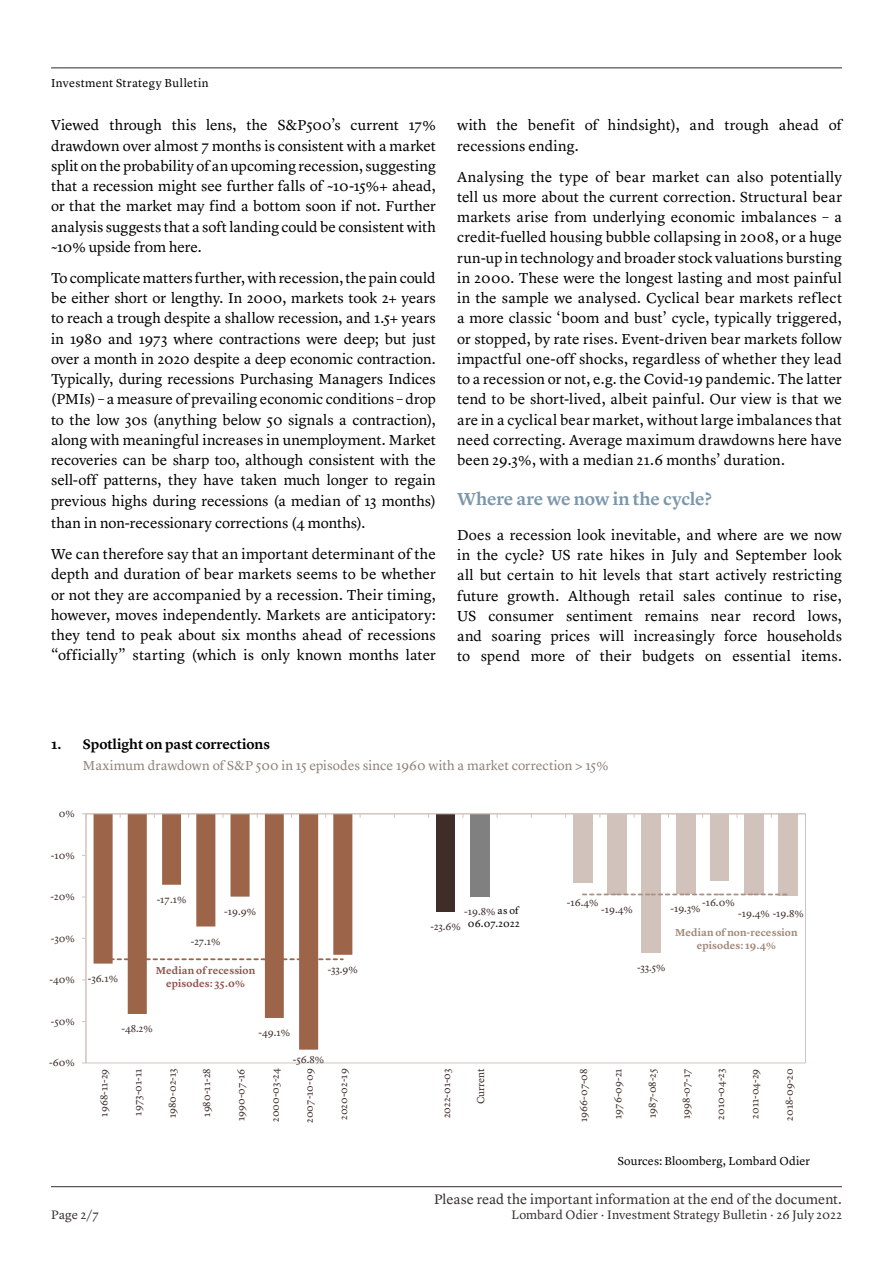
<style>
.page{position:relative;width:893px;height:1263px;background:#fff}
.page>*{position:absolute;margin:0;border:0;box-sizing:border-box;transform-origin:0 0}
.t1{font:600 18px "Lyon Text";letter-spacing:-.015em;color:#7c97ab}
.t2{font:15px/20.2px "Lyon Text";letter-spacing:.005em;color:#000;text-align:justify}
.t3{font:14.25px "Lyon Text";color:#372f2d}
.t4{font:600 14.25px "Lyon Text";letter-spacing:-.005em;color:#000}
.t5{font:13.5px "Lyon Text";letter-spacing:.005em;color:#8e8279}
.t6{font:12.75px "Lyon Text";letter-spacing:.005em;color:#372f2d}
.t7{font:12px "Lyon Text";letter-spacing:.02em;color:#000}
.t8{font:10.5px "Lyon Text";color:#3f2d2a}
.t9{font:600 10.5px/12.6px "Lyon Text";letter-spacing:.01em;color:#9f8677;text-align:center}
.t10{font:600 10.5px/12.6px "Lyon Text";letter-spacing:.01em;color:#92524b;text-align:center}
.t11{font:10.5px "Lyon Text";letter-spacing:.015em;color:#000}
.s1{color:#000}
</style>
<div class="page">
<hr style="left:51px;top:68px;width:791px;height:1px;background:#332926">
<hr style="left:51px;top:1186px;width:791px;height:1px;background:#372f2d">
<div style="left:436px;top:814px;width:19px;height:98px;background:#3f2d2a"></div>
<div style="left:470px;top:814px;width:20px;height:82px;background:#808080"></div>
<div style="left:573px;top:814px;width:19px;height:68px;background:#d1c3bc"></div>
<div style="left:607px;top:814px;width:19px;height:80px;background:#d1c3bc"></div>
<div style="left:642px;top:814px;width:19px;height:139px;background:#d1c3bc"></div>
<div style="left:676px;top:814px;width:19px;height:80px;background:#d1c3bc"></div>
<div style="left:710px;top:814px;width:19px;height:66px;background:#d1c3bc"></div>
<div style="left:745px;top:814px;width:19px;height:80px;background:#d1c3bc"></div>
<div style="left:779px;top:814px;width:19px;height:82px;background:#d1c3bc"></div>
<svg style="left:94px;top:814px;width:258px;height:236px"></svg>
<hr style="left:86px;top:814px;width:1px;height:249px;background:#d1c3bc">
<hr style="left:86px;top:813px;width:719px;height:1px;background:#d1c3bc">
<svg style="left:82px;top:813px;width:5px;height:5px"></svg>
<svg style="left:583px;top:893px;width:205px;height:2px"></svg>
<svg style="left:103px;top:958px;width:240px;height:2px"></svg>
<p class="t7" style="left:51px;top:73px;width:159px">Investment Strategy Bulletin</p>
<p class="t2" style="left:51px;top:114px;width:386px">Viewed through this lens, the S&amp;P500’s current 17% drawdown over almost 7 months is consistent with a market split on the probability of an upcoming recession, suggesting that a recession might see further falls of ~10-15%+ ahead, or that the market may find a bottom soon if not. Further analysis suggests that a soft landing could be consistent with ~10% upside from here.</p>
<p class="t2" style="left:51px;top:266px;width:386px">To complicate matters further, with recession, the pain could be either short or lengthy. In 2000, markets took 2+ years to reach a trough despite a shallow recession, and 1.5+ years in 1980 and 1973 where contractions were deep; but just over a month in 2020 despite a deep economic contraction.<br>Typically, during recessions Purchasing Managers Indices (PMIs) – a measure of prevailing economic conditions – drop to the low 30s (anything below 50 signals a contraction), along with meaningful increases in unemployment. Market recoveries can be sharp too, although consistent with the sell-off patterns, they have taken much longer to regain previous highs during recessions (a median of 13 months)</p>
<p class="t2" style="left:51px;top:506px;width:386px;line-height:30.9px">than in non-recessionary corrections (4 months).<br>We can therefore say that an important determinant of the</p>
<p class="t2" style="left:51px;top:563px;width:386px">depth and duration of bear markets seems to be whether or not they are accompanied by a recession. Their timing, however, moves independently. Markets are anticipatory: they tend to peak about six months ahead of recessions “officially” starting (which is only known months later</p>
<p class="t2" style="left:457px;top:114px;width:386px">with the benefit of hindsight), and trough ahead of recessions ending.</p>
<p class="t2" style="left:457px;top:165px;width:386px">Analysing the type of bear market can also potentially tell us more about the current correction. Structural bear markets arise from underlying economic imbalances – a credit-fuelled housing bubble collapsing in 2008, or a huge run-up in technology and broader stock valuations bursting in 2000. These were the longest lasting and most painful in the sample we analysed. Cyclical bear markets reflect a more classic ‘boom and bust’ cycle, typically triggered, or stopped, by rate rises. Event-driven bear markets follow impactful one-off shocks, regardless of whether they lead to a recession or not, e.g. the Covid-19 pandemic. The latter tend to be short-lived, albeit painful. Our view is that we are in a cyclical bear market, without large imbalances that need correcting. Average maximum drawdowns here have been 29.3%, with a median 21.6 months’ duration.</p>
<p class="t1" style="left:457px;top:485px;width:256px">Where are we now in the cycle?</p>
<p class="t2" style="left:457px;top:523px;width:386px">Does a recession look inevitable, and where are we now in the cycle? US rate hikes in July and September look all but certain to hit levels that start actively restricting future growth. Although retail sales continue to rise, US consumer sentiment remains near record lows, and soaring prices will increasingly force households to spend more of their budgets on essential items.</p>
<p class="t4" style="left:51px;top:733px;width:220px">1. Spotlight on past corrections</p>
<p class="t5" style="left:83px;top:755px;width:527px">Maximum drawdown of S&amp;P 500 in 15 episodes since 1960 with a market correction &gt; 15%</p>
<p class="t8" style="left:59px;top:806px;width:17px">0%</p>
<p class="t8" style="left:51px;top:847px;width:25px">-10%</p>
<p class="t8" style="left:51px;top:889px;width:26px">-20%</p>
<p class="t8" style="left:51px;top:930px;width:26px">-30%</p>
<p class="t8" style="left:157px;top:891px;width:31px">-17.1%</p>
<p class="t8" style="left:224px;top:903px;width:33px">-19.9%</p>
<p class="t8" style="left:191px;top:933px;width:31px">-27.1%</p>
<p class="t8" style="left:464px;top:903px;width:56px">-19.8% <span class="s1">as of</span></p>
<p class="t11" style="left:468px;top:915px;width:53px">06.07.2022</p>
<p class="t8" style="left:430px;top:918px;width:32px">-23.6%</p>
<p class="t8" style="left:567px;top:895px;width:33px">-16.4%</p>
<p class="t8" style="left:601px;top:901px;width:33px">-19.4%</p>
<p class="t8" style="left:702px;top:894px;width:34px">-16.0%</p>
<p class="t8" style="left:670px;top:901px;width:32px">-19.3%</p>
<p class="t8" style="left:738px;top:906px;width:67px">-19.4% -19.8%</p>
<p class="t9" style="left:675px;top:925px;width:124px">Median of non-recession episodes: 19.4%</p>
<p class="t8" style="left:49px;top:972px;width:27px">-40%</p>
<p class="t8" style="left:88px;top:970px;width:32px">-36.1%</p>
<p class="t10" style="left:156px;top:964px;width:101px">Median of recession episodes: 35.0%</p>
<p class="t8" style="left:328px;top:961px;width:32px">-33.9%</p>
<p class="t8" style="left:637px;top:960px;width:30px">-33.5%</p>
<p class="t8" style="left:51px;top:1013px;width:26px">-50%</p>
<p class="t8" style="left:122px;top:1021px;width:33px">-48.2%</p>
<p class="t8" style="left:258px;top:1025px;width:33px">-49.1%</p>
<p class="t8" style="left:49px;top:1055px;width:27px">-60%</p>
<p class="t8" style="left:293px;top:1052px;width:33px">-56.8%</p>
<p class="t8" style="left:96px;top:1117px;width:50px;rotate:-90deg">1968-11-29</p>
<p class="t8" style="left:130px;top:1115px;width:48px;rotate:-90deg">1973-01-11</p>
<p class="t8" style="left:164px;top:1118px;width:51px;rotate:-90deg">1980-02-13</p>
<p class="t8" style="left:199px;top:1117px;width:50px;rotate:-90deg">1980-11-28</p>
<p class="t8" style="left:233px;top:1121px;width:54px;rotate:-90deg">1990-07-16</p>
<p class="t8" style="left:267px;top:1122px;width:55px;rotate:-90deg">2000-03-24</p>
<p class="t8" style="left:301px;top:1123px;width:56px;rotate:-90deg">2007-10-09</p>
<p class="t8" style="left:336px;top:1120px;width:53px;rotate:-90deg">2020-02-19</p>
<p class="t8" style="left:438px;top:1118px;width:51px;rotate:-90deg">2022-01-03</p>
<p class="t8" style="left:473px;top:1104px;width:37px;rotate:-90deg">Current</p>
<p class="t8" style="left:576px;top:1122px;width:55px;rotate:-90deg">1966-07-08</p>
<p class="t8" style="left:610px;top:1119px;width:52px;rotate:-90deg">1976-09-21</p>
<p class="t8" style="left:644px;top:1118px;width:51px;rotate:-90deg">1987-08-25</p>
<p class="t8" style="left:678px;top:1119px;width:52px;rotate:-90deg">1998-07-17</p>
<p class="t8" style="left:713px;top:1120px;width:53px;rotate:-90deg">2010-04-23</p>
<p class="t8" style="left:747px;top:1119px;width:52px;rotate:-90deg">2011-04-29</p>
<p class="t8" style="left:781px;top:1121px;width:54px;rotate:-90deg">2018-09-20</p>
<p class="t7" style="left:618px;top:1152px;width:194px">Sources: Bloomberg, Lombard Odier</p>
<p class="t3" style="left:434px;top:1188px;width:409px">Please read the important information at the end of the document.</p>
<p class="t6" style="left:51px;top:1205px;width:49px">Page 2/7</p>
<p class="t6" style="left:511px;top:1205px;width:332px">Lombard Odier · Investment Strategy Bulletin · 26 July 2022</p>
</div>
